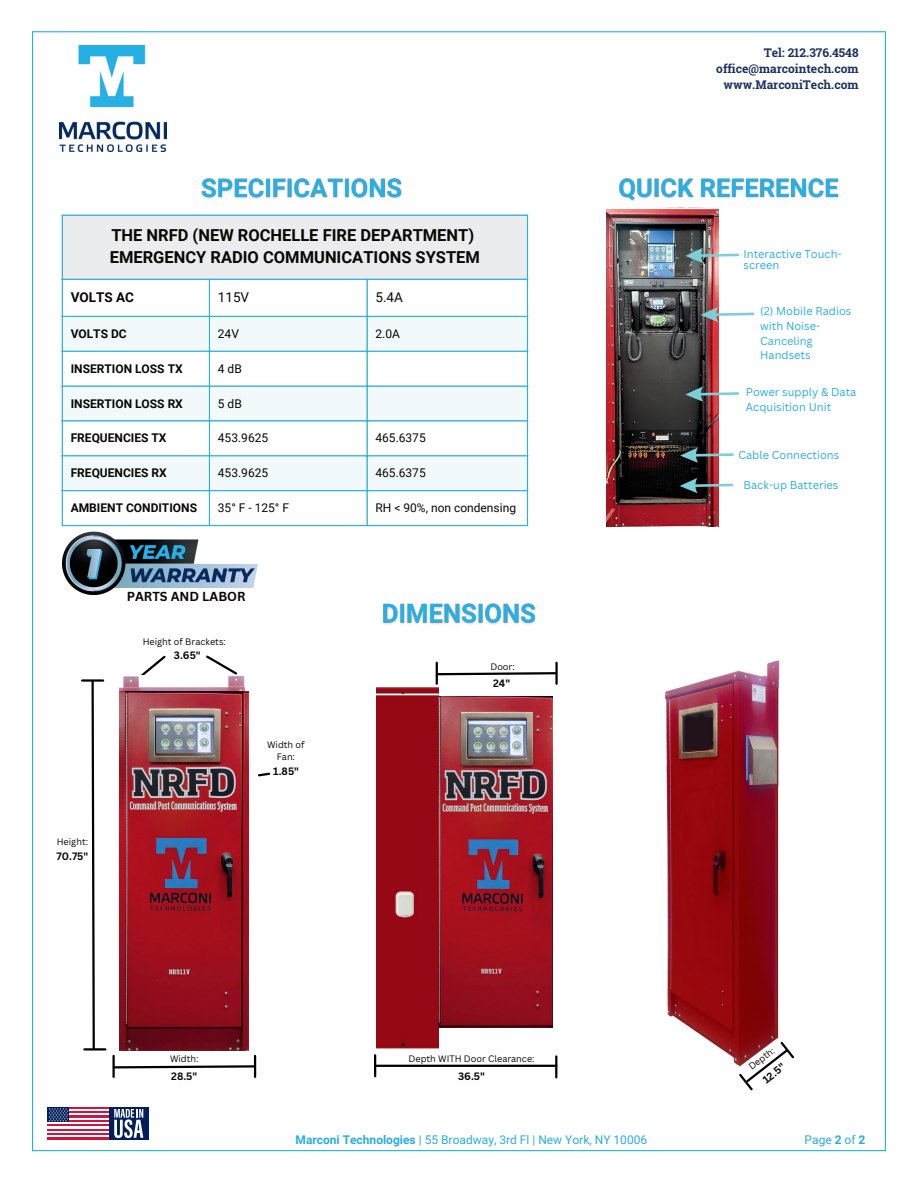
<style>
.page{position:relative;width:918px;height:1188px;background:#fff}
.page>*{position:absolute;margin:0;border:0;box-sizing:border-box;transform-origin:0 0}
.t1{font:700 16.5px/22px "Roboto";color:#080704}
.t2{font:13.5px "Roboto";color:#080704}
.t3{font:700 13.5px "Roboto";color:#080704}
.t4{font:700 12.75px "Canva Sans";color:#080704}
.t5{font:700 12px "Roboto";color:#080704}
.t6{font:12px "Roboto";color:#080704}
.t7{font:12px "Roboto";color:#2aace2}
.t8{font:700 12px/16px "Roboto Slab";color:#1b315d;text-align:right}
.t9{font:11.1px/14.7px "Canva Sans";color:#2aace2}
.t10{font:700 10.35px "Canva Sans";color:#080704}
.t11{font:9.15px/12.1px "Canva Sans";color:#080704;text-align:center}
.s1{font-weight:700}
</style>
<div class="page">
<img style="left:59px;top:46px;width:107px;height:106px">
<hr style="left:32px;top:1150px;width:854px;height:1px;background:#24b2e6">
<hr style="left:32px;top:31px;width:854px;height:1px;background:#24b2e6">
<hr style="left:32px;top:31px;width:1px;height:1120px;background:#24b2e6">
<hr style="left:885px;top:32px;width:1px;height:1119px;background:#24b2e6">
<div style="left:62px;top:215px;width:466px;height:65px;background:#ebeced"></div>
<svg style="left:63px;top:317px;width:464px;height:173px;fill:#f2f9fa"></svg>
<hr style="left:62px;top:216px;width:1px;height:309px;background:#24b2e6">
<hr style="left:209px;top:280px;width:1px;height:245px;background:#24b2e6">
<hr style="left:366px;top:280px;width:2px;height:245px;background:#24b2e6">
<hr style="left:527px;top:216px;width:1px;height:309px;background:#24b2e6">
<hr style="left:62px;top:215px;width:466px;height:1px;background:#24b2e6">
<hr style="left:62px;top:279px;width:466px;height:1px;background:#24b2e6">
<hr style="left:62px;top:316px;width:466px;height:1px;background:#24b2e6">
<hr style="left:62px;top:351px;width:466px;height:1px;background:#24b2e6">
<hr style="left:62px;top:386px;width:466px;height:1px;background:#24b2e6">
<hr style="left:62px;top:420px;width:466px;height:2px;background:#24b2e6">
<hr style="left:62px;top:455px;width:466px;height:1px;background:#24b2e6">
<hr style="left:62px;top:490px;width:466px;height:1px;background:#24b2e6">
<hr style="left:62px;top:525px;width:466px;height:1px;background:#24b2e6">
<img style="left:665px;top:660px;width:115px;height:405px">
<svg style="left:737px;top:1040px;width:57px;height:51px"></svg>
<hr style="left:112px;top:1056px;width:3px;height:21px;background:#000">
<svg style="left:112px;top:1064px;width:142px;height:6px"></svg>
<hr style="left:254px;top:1056px;width:2px;height:21px;background:#000">
<hr style="left:84px;top:1048px;width:21px;height:3px;background:#000">
<svg style="left:90px;top:682px;width:6px;height:369px"></svg>
<hr style="left:82px;top:679px;width:21px;height:3px;background:#000">
<svg style="left:141px;top:655px;width:25px;height:20px"></svg>
<svg style="left:206px;top:655px;width:31px;height:20px"></svg>
<svg style="left:258px;top:772px;width:13px;height:5px"></svg>
<hr style="left:436px;top:663px;width:2px;height:21px;background:#000">
<svg style="left:437px;top:671px;width:118px;height:5px"></svg>
<hr style="left:555px;top:663px;width:3px;height:21px;background:#000">
<hr style="left:376px;top:1065px;width:180px;height:2px;background:#000">
<hr style="left:555px;top:1056px;width:2px;height:21px;background:#000">
<hr style="left:374px;top:1055px;width:2px;height:21px;background:#000">
<div style="left:376px;top:687px;width:62px;height:362px;background:#960813"></div>
<img style="left:606px;top:208px;width:113px;height:318px">
<svg style="left:685px;top:248px;width:54px;height:15px"></svg>
<svg style="left:700px;top:307px;width:54px;height:15px"></svg>
<svg style="left:685px;top:387px;width:54px;height:15px"></svg>
<svg style="left:680px;top:478px;width:53px;height:15px"></svg>
<svg style="left:680px;top:448px;width:54px;height:15px"></svg>
<img style="left:125px;top:539px;width:73px;height:25px">
<img style="left:125px;top:564px;width:133px;height:24px">
<img style="left:62px;top:532px;width:63px;height:63px">
<img style="left:66px;top:535px;width:56px;height:56px">
<img style="left:67px;top:536px;width:54px;height:54px">
<img style="left:70px;top:539px;width:48px;height:48px">
<svg style="left:88px;top:551px;width:15px;height:28px"></svg>
<img style="left:86px;top:549px;width:15px;height:29px">
<svg style="left:130px;top:545px;width:55px;height:14px"></svg>
<svg style="left:131px;top:568px;width:124px;height:14px;background:#4f6f96"></svg>
<div style="left:48px;top:1107px;width:21px;height:15px;background:#021f5b"></div>
<svg style="left:49px;top:1108px;width:19px;height:14px"></svg>
<hr style="left:69px;top:1107px;width:40px;height:2px;background:#d0123f">
<hr style="left:69px;top:1112px;width:40px;height:2px;background:#d0123f">
<hr style="left:69px;top:1116px;width:40px;height:2px;background:#d0123f">
<hr style="left:69px;top:1120px;width:40px;height:2px;background:#d0123f">
<hr style="left:48px;top:1125px;width:61px;height:2px;background:#d0123f">
<hr style="left:48px;top:1129px;width:61px;height:2px;background:#d0123f">
<hr style="left:48px;top:1133px;width:61px;height:2px;background:#d0123f">
<hr style="left:48px;top:1138px;width:61px;height:2px;background:#d0123f">
<div style="left:109px;top:1107px;width:40px;height:33px;background:#021f5b"></div>
<svg style="left:114px;top:1109px;width:29px;height:29px"></svg>
<img style="left:119px;top:690px;width:130px;height:361px">
<img style="left:438px;top:697px;width:115px;height:330px">
<img style="left:461px;top:712px;width:72px;height:53px">
<img style="left:149px;top:709px;width:72px;height:53px">
<img style="left:201px;top:178px;width:201px;height:21px">
<img style="left:382px;top:603px;width:154px;height:22px">
<img style="left:618px;top:178px;width:221px;height:23px">
<img style="left:119px;top:676px;width:126px;height:14px">
<h1 class="t1" style="left:110px;top:224px;width:372px">THE NRFD (NEW ROCHELLE FIRE DEPARTMENT)<br>EMERGENCY RADIO COMMUNICATIONS SYSTEM</h1>
<p class="t3" style="left:71px;top:287px;width:65px">VOLTS AC</p>
<p class="t2" style="left:218px;top:287px;width:33px">115V</p>
<p class="t2" style="left:375px;top:287px;width:29px">5.4A</p>
<p class="t5" style="left:71px;top:325px;width:58px">VOLTS DC</p>
<p class="t6" style="left:218px;top:325px;width:23px">24V</p>
<p class="t6" style="left:375px;top:325px;width:26px">2.0A</p>
<p class="t5" style="left:71px;top:360px;width:114px">INSERTION LOSS TX</p>
<p class="t6" style="left:218px;top:360px;width:25px">4 dB</p>
<p class="t5" style="left:71px;top:395px;width:114px">INSERTION LOSS RX</p>
<p class="t6" style="left:218px;top:395px;width:25px">5 dB</p>
<p class="t5" style="left:71px;top:430px;width:97px">FREQUENCIES TX</p>
<p class="t6" style="left:218px;top:430px;width:52px">453.9625</p>
<p class="t6" style="left:375px;top:430px;width:52px">465.6375</p>
<p class="t5" style="left:71px;top:465px;width:98px">FREQUENCIES RX</p>
<p class="t6" style="left:218px;top:465px;width:52px">453.9625</p>
<p class="t6" style="left:375px;top:465px;width:52px">465.6375</p>
<p class="t5" style="left:71px;top:499px;width:128px">AMBIENT CONDITIONS</p>
<p class="t6" style="left:218px;top:499px;width:73px">35° F - 125° F</p>
<p class="t6" style="left:375px;top:499px;width:142px">RH &lt; 90%, non condensing</p>
<p class="t4" style="left:127px;top:589px;width:120px">PARTS AND LABOR</p>
<p class="t11" style="left:57px;top:836px;width:33px">Height:</p>
<p class="t10" style="left:57px;top:850px;width:33px">70.75"</p>
<p class="t11" style="left:143px;top:636px;width:85px">Height of Brackets:</p>
<p class="t10" style="left:174px;top:649px;width:28px">3.65"</p>
<p class="t11" style="left:267px;top:738px;width:39px">Width of<br>Fan:</p>
<p class="t10" style="left:273px;top:765px;width:27px">1.85"</p>
<p class="t11" style="left:170px;top:1053px;width:30px">Width:</p>
<p class="t10" style="left:171px;top:1070px;width:28px">28.5"</p>
<p class="t11" style="left:490px;top:660px;width:26px">Door:</p>
<p class="t10" style="left:493px;top:677px;width:19px">24"</p>
<p class="t11" style="left:409px;top:1053px;width:128px">Depth WITH Door Clearance:</p>
<p class="t10" style="left:458px;top:1070px;width:28px">36.5"</p>
<p class="t8" style="left:716px;top:44px;width:144px">Tel: 212.376.4548 office@marcointech.com www.MarconiTech.com</p>
<p class="t9" style="left:744px;top:248px;width:100px;line-height:11.1px">Interactive Touch&shy;screen</p>
<p class="t9" style="left:760px;top:304px;width:93px">(2) Mobile Radios with Noise-<br>Canceling<br>Handsets</p>
<p class="t9" style="left:746px;top:385px;width:112px">Power supply &amp; Data<br>Acquisition Unit</p>
<p class="t9" style="left:738px;top:447px;width:102px">Cable Connections</p>
<p class="t9" style="left:744px;top:478px;width:96px">Back-up Batteries</p>
<p class="t11" style="left:746px;top:1063px;width:31px;rotate:-37deg">Depth:</p>
<p class="t10" style="left:760px;top:1076px;width:27px;rotate:-38deg">12.5"</p>
<p class="t7" style="left:295px;top:1131px;width:353px"><span class="s1">Marconi Technologies</span> | 55 Broadway, 3rd Fl | New York, NY 10006</p>
<p class="t7" style="left:805px;top:1131px;width:62px">Page <span class="s1">2</span> of <span class="s1">2</span></p>
</div>
